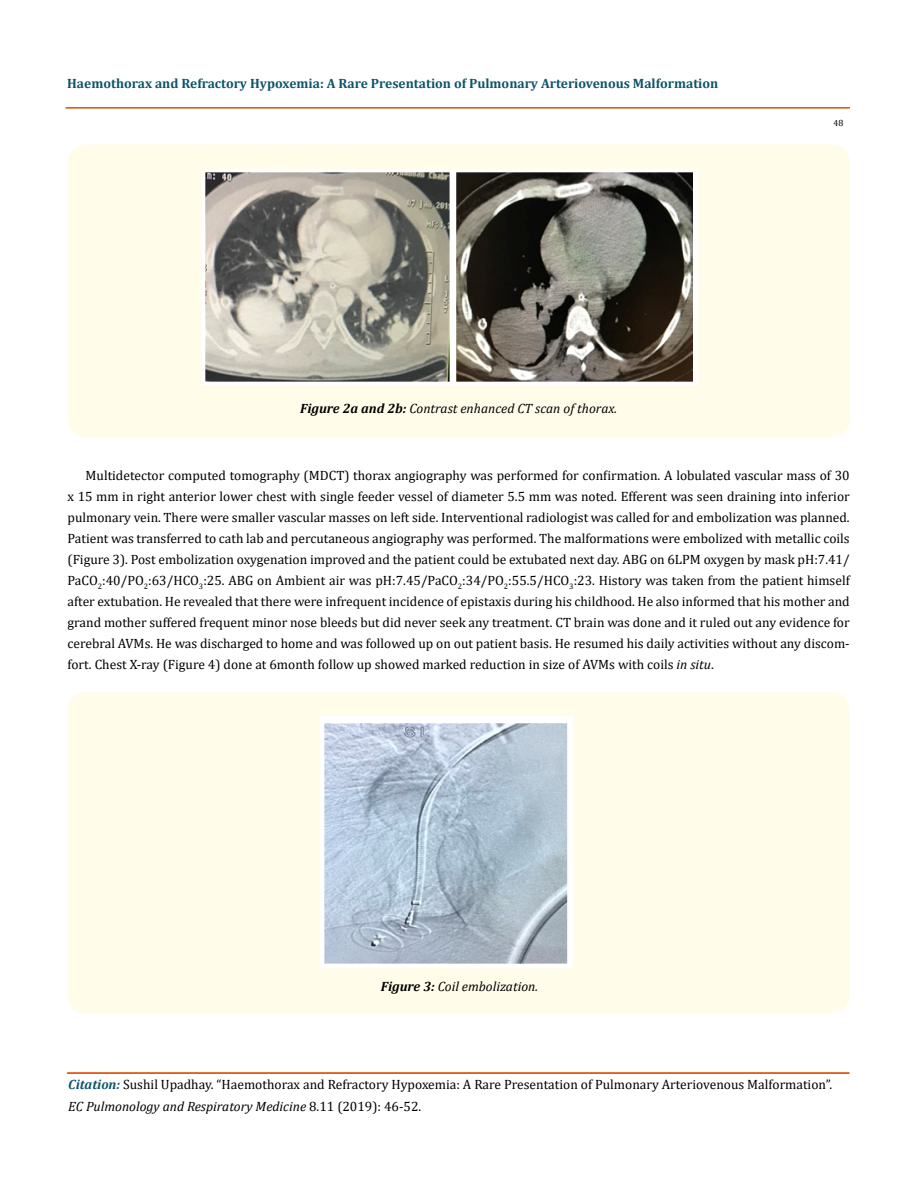
<style>
.page{position:relative;width:917px;height:1188px;background:#fff}
.page>*{position:absolute;margin:0;border:0;box-sizing:border-box;transform-origin:0 0}
.t1{font:13.5px/21px "Cambria";color:#000}
.t2{font:700 13.5px "Cambria";color:#0e546a}
.t3{font:italic 13.5px "Cambria";color:#000}
.t4{font:9px "Cambria";color:#000}
.s1{font-weight:700}
.s2{font-style:italic}
.s3{font-weight:700;font-style:italic;color:#0e546a}
</style>
<div class="page">
<hr style="left:66px;top:108px;width:783px;height:1px;background:#e05d1a">
<div style="left:66px;top:107px;width:783px;height:1px;border:1px solid #e05d1a"></div>
<div style="left:67px;top:1073px;width:782px;height:1px;border:1px solid #e05d1a"></div>
<div style="left:68px;top:144px;width:781px;height:293px;background:#fffde9;border-radius:18px"></div>
<img style="left:203px;top:170px;width:494px;height:214px">
<div style="left:67px;top:692px;width:782px;height:321px;background:#fffde9;border-radius:18px"></div>
<img style="left:320px;top:717px;width:252px;height:250px">
<p class="t2" style="left:67px;top:74px;width:652px">Haemothorax and Refractory Hypoxemia: A Rare Presentation of Pulmonary Arteriovenous Malformation</p>
<p class="t3" style="left:300px;top:398px;width:318px"><span class="s1">Figure 2a and 2b:</span> Contrast enhanced CT scan of thorax.</p>
<p class="t4" style="left:833px;top:118px;width:11px">48</p>
<p class="t1" style="left:68px;top:465px;width:783px;text-align:justify;text-indent:18px">Multidetector computed tomography (MDCT) thorax angiography was performed for confirmation. A lobulated vascular mass of 30 x 15 mm in right anterior lower chest with single feeder vessel of diameter 5.5 mm was noted. Efferent was seen draining into inferior pulmonary vein. There were smaller vascular masses on left side. Interventional radiologist was called for and embolization was planned.<br>Patient was transferred to cath lab and percutaneous angiography was performed. The malformations were embolized with metallic coils (Figure 3). Post embolization oxygenation improved and the patient could be extubated next day. ABG on 6LPM oxygen by mask pH:7.41/ PaCO<sub>2</sub>:40/PO<sub>2</sub>:63/HCO<sub>3</sub>:25. ABG on Ambient air was pH:7.45/PaCO<sub>2</sub>:34/PO<sub>2</sub>:55.5/HCO<sub>3</sub>:23. History was taken from the patient himself after extubation. He revealed that there were infrequent incidence of epistaxis during his childhood. He also informed that his mother and grand mother suffered frequent minor nose bleeds but did never seek any treatment. CT brain was done and it ruled out any evidence for cerebral AVMs. He was discharged to home and was followed up on out patient basis. He resumed his daily activities without any discom&shy;fort. Chest X-ray (Figure 4) done at 6month follow up showed marked reduction in size of AVMs with coils <span class="s2">in situ</span>.</p>
<p class="t3" style="left:381px;top:977px;width:159px"><span class="s1">Figure 3:</span> Coil embolization.</p>
<p class="t1" style="left:68px;top:1074px;width:765px"><span class="s3">Citation:</span> Sushil Upadhay. “Haemothorax and Refractory Hypoxemia: A Rare Presentation of Pulmonary Arteriovenous Malformation”.<br><span class="s2">EC Pulmonology and Respiratory Medicine</span> 8.11 (2019): 46-52.</p>
</div>
